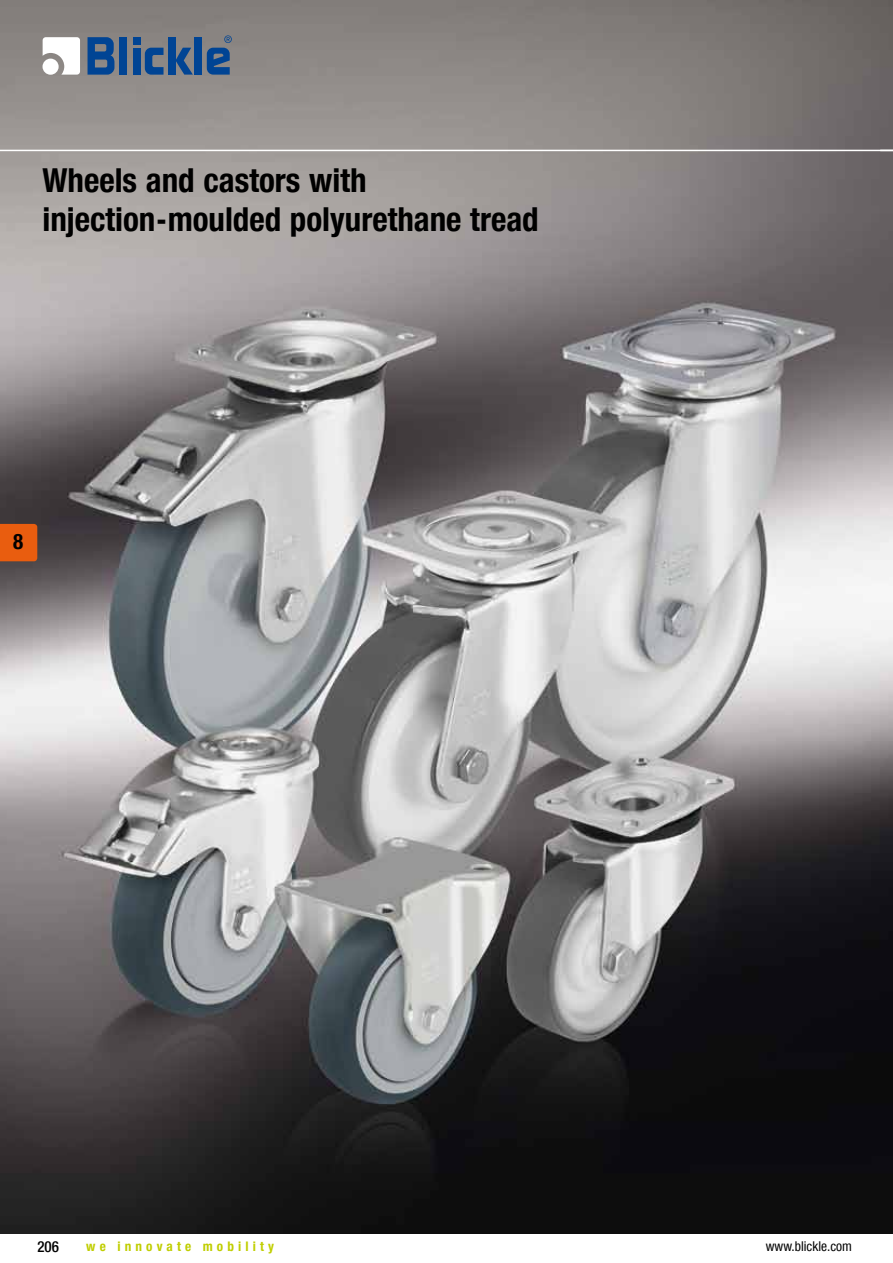
<style>
.page{position:relative;width:893px;height:1263px;background:#fff}
.page>*{position:absolute;margin:0;border:0;box-sizing:border-box;transform-origin:0 0}
.t1{font:700 33px/39.6px "Blickle Sans Global";color:#000}
.t2{font:700 21px "Blickle Sans Global";color:#000}
.t3{font:500 15px "Blickle Sans Global";color:#000}
.t4{font:13.5px "Blickle Sans Global";color:#000}
.t5{font:700 13.2px "Blickle Sans Global";letter-spacing:.315em;color:#c0ce00}
</style>
<div class="page">
<img style="left:0;top:0;width:893px;height:1234px">
<hr style="left:0;top:150px;width:893px;height:1px;background:#fff">
<svg style="left:43px;top:37px;width:37px;height:38px"></svg>
<div style="left:119px;top:37px;width:8px;height:38px;background:#004494"></div>
<div style="left:133px;top:48px;width:7px;height:27px;background:#004494"></div>
<div style="left:133px;top:37px;width:7px;height:8px;background:#004494"></div>
<svg style="left:176px;top:48px;width:17px;height:27px"></svg>
<svg style="left:145px;top:48px;width:19px;height:27px"></svg>
<div style="left:195px;top:37px;width:7px;height:38px;background:#004494"></div>
<div style="left:168px;top:37px;width:7px;height:38px;background:#004494"></div>
<svg style="left:88px;top:37px;width:26px;height:38px"></svg>
<div style="left:43px;top:59px;width:16px;height:16px;background:#fff;border-radius:50%"></div>
<svg style="left:207px;top:35px;width:25px;height:40px"></svg>
<svg style="left:0;top:524px;width:37px;height:37px"></svg>
<p class="t1" style="left:43px;top:160px;width:498px">Wheels and castors with injection-moulded polyurethane tread</p>
<p class="t2" style="left:13px;top:529px;width:12px">8</p>
<p class="t3" style="left:37px;top:1238px;width:23px">206</p>
<p class="t5" style="left:86px;top:1239px;width:189px">we innovate mobility</p>
<p class="t4" style="left:766px;top:1239px;width:87px">www.blickle.com</p>
</div>
